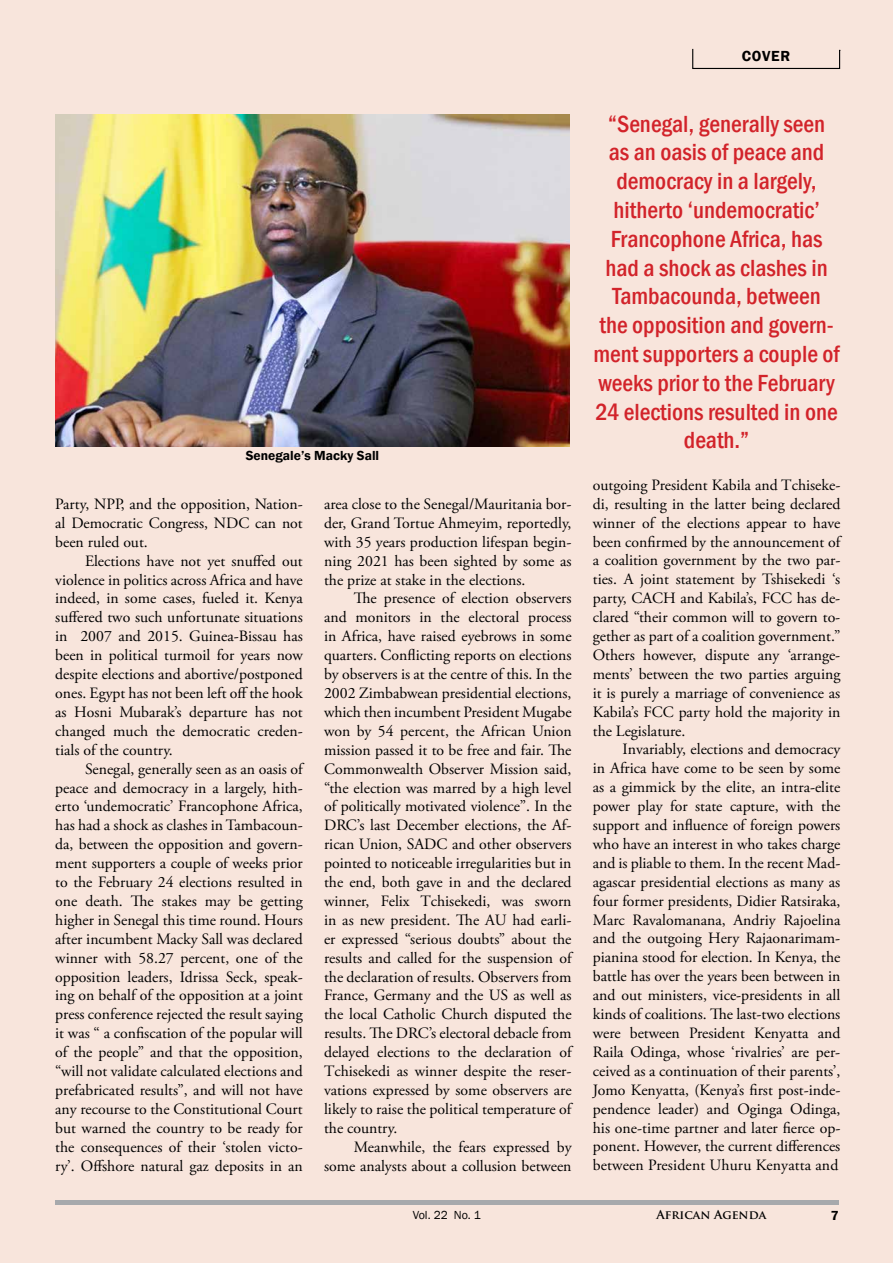
<style>
.page{position:relative;width:893px;height:1263px;background:#f8e5dc}
.page>*{position:absolute;margin:0;border:0;box-sizing:border-box;transform-origin:0 0}
.t1{font:500 condensed 24px/28.8px "Franklin Gothic";color:#d2232a;text-align:center}
.t2{font:15.75px/18.9px "Adobe Garamond Pro";color:#000;text-align:justify}
.t3{font:600 15px "Franklin Gothic";letter-spacing:.05em;color:#000}
.t4{font:600 13.5px "Franklin Gothic";color:#000}
.t5{font:700 12px "Trajan Pro";color:#000}
.t6{font:12px "Franklin Gothic";color:#000}
</style>
<div class="page">
<div style="left:55px;top:1199px;width:784px;height:5px;background:#a7a9ac"></div>
<svg style="left:692px;top:48px;width:149px;height:21px"></svg>
<img style="left:55px;top:115px;width:515px;height:331px">
<p class="t3" style="left:742px;top:47px;width:50px">COVER</p>
<p class="t4" style="left:246px;top:448px;width:135px">Senegale’s Macky Sall</p>
<p class="t2" style="left:55px;top:495px;width:249px">Party, NPP, and the opposition, Nation&shy;al Democratic Congress, NDC can not been ruled out.</p>
<p class="t2" style="left:55px;top:552px;width:249px;text-indent:30px">Elections have not yet snuffed out violence in politics across Africa and have indeed, in some cases, fueled it. Kenya suffered two such unfortunate situations in 2007 and 2015. Guinea-Bissau has been in political turmoil for years now despite elections and abortive/postponed ones. Egypt has not been left off the hook as Hosni Mubarak’s departure has not changed much the democratic creden&shy;tials of the country.</p>
<p class="t2" style="left:55px;top:760px;width:249px;text-indent:30px">Senegal, generally seen as an oasis of peace and democracy in a largely, hith&shy;erto ‘undemocratic’ Francophone Africa, has had a shock as clashes in Tambacoun&shy;da, between the opposition and govern&shy;ment supporters a couple of weeks prior to the February 24 elections resulted in one death. The stakes may be getting higher in Senegal this time round. Hours after incumbent Macky Sall was declared winner with 58.27 percent, one of the opposition leaders, Idrissa Seck, speak&shy;ing on behalf of the opposition at a joint press conference rejected the result saying it was “ a confiscation of the popular will of the people” and that the opposition, “will not validate calculated elections and prefabricated results”, and will not have any recourse to the Constitutional Court but warned the country to be ready for the consequences of their ‘stolen victo&shy;ry’. Offshore natural gaz deposits in an</p>
<p class="t2" style="left:324px;top:495px;width:249px">area close to the Senegal/Mauritania bor&shy;der, Grand Tortue Ahmeyim, reportedly, with 35 years production lifespan begin&shy;ning 2021 has been sighted by some as the prize at stake in the elections.</p>
<p class="t2" style="left:324px;top:590px;width:249px;text-indent:30px">The presence of election observers and monitors in the electoral process in Africa, have raised eyebrows in some quarters. Conflicting reports on elections by observers is at the centre of this. In the 2002 Zimbabwean presidential elections, which then incumbent President Mugabe won by 54 percent, the African Union mission passed it to be free and fair. The Commonwealth Observer Mission said, “the election was marred by a high level of politically motivated violence”. In the DRC’s last December elections, the Af&shy;rican Union, SADC and other observers pointed to noticeable irregularities but in the end, both gave in and the declared winner, Felix Tchisekedi, was sworn in as new president. The AU had earli&shy;er expressed “serious doubts” about the results and called for the suspension of the declaration of results. Observers from France, Germany and the US as well as the local Catholic Church disputed the results. The DRC’s electoral debacle from delayed elections to the declaration of Tchisekedi as winner despite the reser&shy;vations expressed by some observers are likely to raise the political temperature of the country.</p>
<p class="t2" style="left:324px;top:1138px;width:249px;text-align:right">Meanwhile, the fears expressed by some analysts about a collusion between</p>
<p class="t1" style="left:593px;top:109px;width:248px">“Senegal, generally seen<br>as an oasis of peace and democracy in a largely, hitherto ‘undemocratic’<br>Francophone Africa, has had a shock as clashes in<br>Tambacounda, between<br>the opposition and govern&shy;ment supporters a couple of weeks prior to the February<br>24 elections resulted in one death.”</p>
<p class="t2" style="left:593px;top:476px;width:249px">outgoing President Kabila and Tchiseke&shy;di, resulting in the latter being declared winner of the elections appear to have been confirmed by the announcement of a coalition government by the two par&shy;ties. A joint statement by Tshisekedi ‘s party, CACH and Kabila’s, FCC has de&shy;clared “their common will to govern to&shy;gether as part of a coalition government.” Others however, dispute any ‘arrange&shy;ments’ between the two parties arguing it is purely a marriage of convenience as Kabila’s FCC party hold the majority in the Legislature.</p>
<p class="t2" style="left:593px;top:740px;width:249px;text-indent:30px">Invariably, elections and democracy in Africa have come to be seen by some as a gimmick by the elite, an intra-elite power play for state capture, with the support and influence of foreign powers who have an interest in who takes charge and is pliable to them. In the recent Mad&shy;agascar presidential elections as many as four former presidents, Didier Ratsiraka, Marc Ravalomanana, Andriy Rajoelina and the outgoing Hery Rajaonarimam&shy;pianina stood for election. In Kenya, the battle has over the years been between in and out ministers, vice-presidents in all kinds of coalitions. The last-two elections were between President Kenyatta and Raila Odinga, whose ‘rivalries’ are per&shy;ceived as a continuation of their parents’, Jomo Kenyatta, (Kenya’s first post-inde&shy;pendence leader) and Oginga Odinga, his one-time partner and later fierce op&shy;ponent. However, the current differences between President Uhuru Kenyatta and</p>
<p class="t6" style="left:413px;top:1207px;width:70px">Vol. 22 No. 1</p>
<p class="t5" style="left:656px;top:1208px;width:111px">African Agenda</p>
<p class="t4" style="left:831px;top:1207px;width:9px">7</p>
</div>
